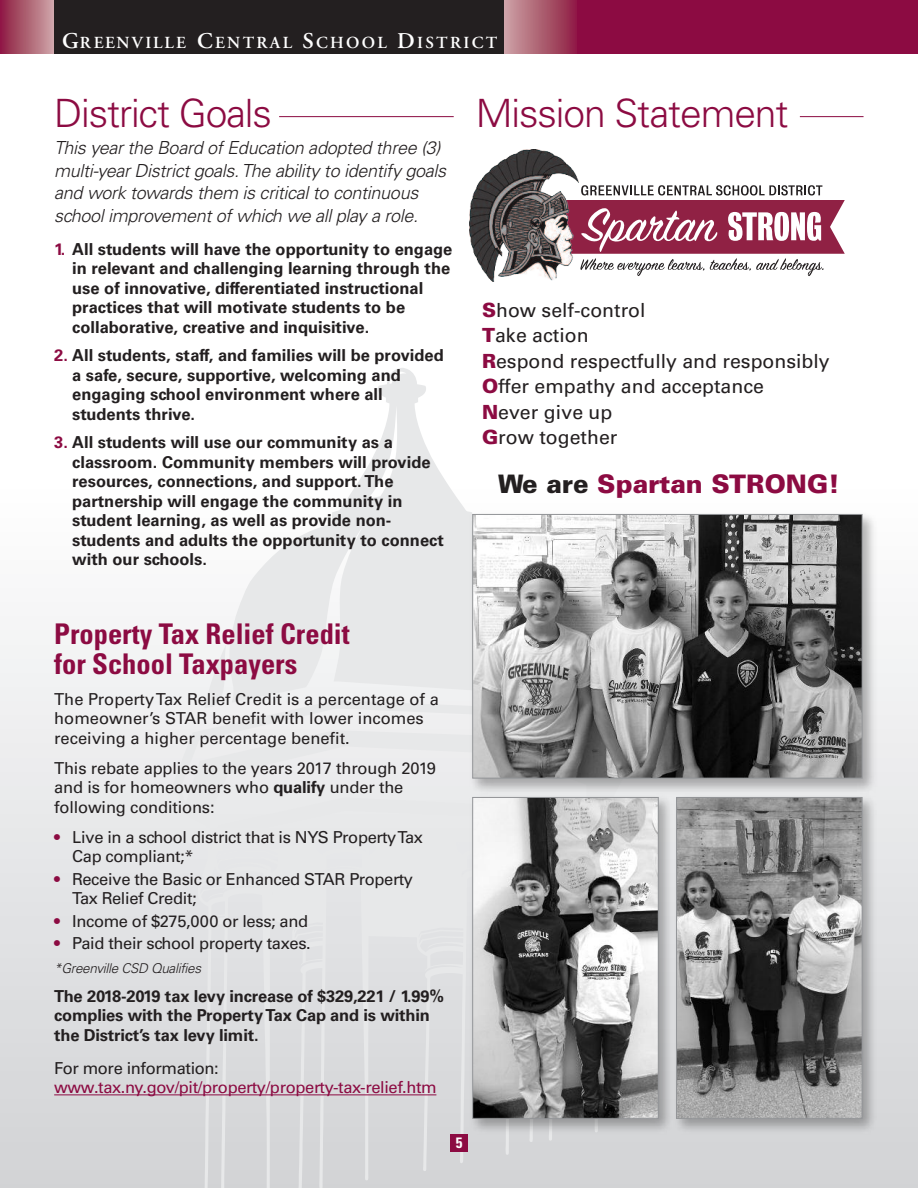
<style>
.page{position:relative;width:918px;height:1188px;background:#fff}
.page>*{position:absolute;margin:0;border:0;box-sizing:border-box;transform-origin:0 0}
.t1{font:300 39px "Univers";letter-spacing:-.03em;color:#8c0b42}
.t2{font:700 condensed 28.5px/30px "Univers";color:#8c0b42}
.t3{font:900 25.5px "Univers";color:#8c0b42}
.t4{font:19.5px/25.5px "Univers";color:#231f20}
.t5{font:italic 300 18px/22.5px "Univers";letter-spacing:-.015em;color:#231f20}
.t6{font:600 16.8px "Adobe Garamond";letter-spacing:.135em;color:#fff}
.t7{font:700 16.5px/19.5px "Univers";color:#231f20}
.t8{font:16.5px/19.5px "Univers";letter-spacing:-.01em;color:#231f20}
.t9{font:16.5px "Univers";letter-spacing:-.02em;color:#8c0b42}
.t10{font:700 condensed 15px "Univers";color:#fff}
.t11{font:italic 300 13.5px "Univers";letter-spacing:-.02em;color:#231f20}
.s1{font-size:22.5px}
.s2{color:#8c0b42}
.s3{font-weight:900;color:#8c0b42}
.s4{color:#231f20}
.s5{font-weight:700}
</style>
<div class="page">
<div style="left:0;top:486px;width:918px;height:702px;background:linear-gradient(to bottom,#fefefe,#d1d3d5)"></div>
<svg style="left:173px;top:368px;width:465px;height:820px;fill:#e7e8e9"></svg>
<div style="left:450px;top:1134px;width:18px;height:18px;background:#8c0b42"></div>
<div style="left:572px;top:0;width:346px;height:54px;background:#8c0b42"></div>
<svg style="left:0;top:0;width:54px;height:54px;background:#ae6074"></svg>
<svg style="left:504px;top:0;width:72px;height:54px;background:#ae6174"></svg>
<div style="left:54px;top:0;width:450px;height:54px;background:#231f20"></div>
<img style="left:465px;top:508px;width:416px;height:283px">
<img style="left:474px;top:516px;width:387px;height:260px">
<div style="left:472px;top:514px;width:391px;height:264px;border:1px solid #939598"></div>
<hr style="left:54px;top:1094px;width:382px;height:1px;background:#8c0b42">
<svg style="left:579px;top:185px;width:266px;height:91px"></svg>
<img style="left:469px;top:149px;width:110px;height:133px">
<img style="left:678px;top:791px;width:204px;height:347px">
<img style="left:678px;top:799px;width:183px;height:318px">
<div style="left:676px;top:797px;width:187px;height:322px;border:1px solid #939598"></div>
<img style="left:465px;top:791px;width:213px;height:347px">
<img style="left:474px;top:799px;width:183px;height:318px">
<div style="left:472px;top:797px;width:187px;height:322px;border:1px solid #939598"></div>
<hr style="left:279px;top:116px;width:175px;height:1px;background:#8c0b42">
<hr style="left:800px;top:116px;width:64px;height:1px;background:#8c0b42">
<p class="t6" style="left:62px;top:36px;width:437px"><span class="s1">G</span>REENVILLE <span class="s1">C</span>ENTRAL <span class="s1">S</span>CHOOL <span class="s1">D</span>ISTRICT</p>
<h1 class="t1" style="left:54px;top:99px;width:219px">District Goals</h1>
<p class="t5" style="left:54px;top:138px;width:394px">This year the Board of Education adopted three (3) multi-year District goals.The ability to identify goals and work towards them is critical to continuous school improvement of which we all play a role.</p>
<p class="t7" style="left:72px;top:241px;width:382px;text-indent:-18px"><span class="s2">1.</span> All students will have the opportunity to engage in relevant and challenging learning through the use of innovative, differentiated instructional practices that will motivate students to be collaborative, creative and inquisitive.</p>
<p class="t7" style="left:72px;top:347px;width:373px;text-indent:-18px"><span class="s2">2.</span> All students, staff, and families will be provided a safe, secure, supportive, welcoming and engaging school environment where all students thrive.</p>
<p class="t7" style="left:72px;top:434px;width:373px;text-indent:-18px"><span class="s2">3.</span> All students will use our community as a classroom. Community members will provide resources, connections, and support. The partnership will engage the community in student learning, as well as provide non&shy;students and adults the opportunity to connect with our schools.</p>
<h1 class="t1" style="left:476px;top:99px;width:314px">Mission Statement</h1>
<p class="t4" style="left:482px;top:299px;width:349px"><span class="s3">S</span>how self-control<br><span class="s3">T</span>ake action<br><span class="s3">R</span>espond respectfully and responsibly<br><span class="s3">O</span>ffer empathy and acceptance<br><span class="s3">N</span>ever give up<br><span class="s3">G</span>row together</p>
<h3 class="t3" style="left:498px;top:475px;width:343px"><span class="s4">We are</span> Spartan STRONG!</h3>
<h2 class="t2" style="left:54px;top:621px;width:297px">Property Tax Relief Credit for School Taxpayers</h2>
<p class="t8" style="left:54px;top:690px;width:386px">The PropertyTax Relief Credit is a percentage of a homeowner’s STAR benefit with lower incomes receiving a higher percentage benefit.</p>
<p class="t8" style="left:54px;top:759px;width:383px">This rebate applies to the years 2017 through 2019 and is for homeowners who <span class="s5">qualify</span> under the following conditions:</p>
<p class="t8" style="left:72px;top:828px;width:352px;text-indent:-18px"><span class="s2">•</span> Live in a school district that is NYS PropertyTax<br>Cap compliant;*</p>
<p class="t8" style="left:72px;top:870px;width:342px;text-indent:-18px"><span class="s2">•</span> Receive the Basic or Enhanced STAR Property<br>Tax Relief Credit;</p>
<p class="t8" style="left:54px;top:912px;width:256px"><span class="s2">•</span> Income of $275,000 or less; and</p>
<p class="t8" style="left:54px;top:935px;width:258px"><span class="s2">•</span> Paid their school property taxes.</p>
<p class="t11" style="left:54px;top:963px;width:149px">*Greenville CSD Qualifies</p>
<p class="t7" style="left:54px;top:987px;width:392px">The 2018-2019 tax levy increase of $329,221 / 1.99% complies with the PropertyTax Cap and is within the District’s tax levy limit.</p>
<p class="t8" style="left:54px;top:1059px;width:166px">For more information:</p>
<p class="t9" style="left:54px;top:1081px;width:384px">www.tax.ny.gov/pit/property/property-tax-relief.htm</p>
<p class="t10" style="left:456px;top:1137px;width:8px">5</p>
</div>
